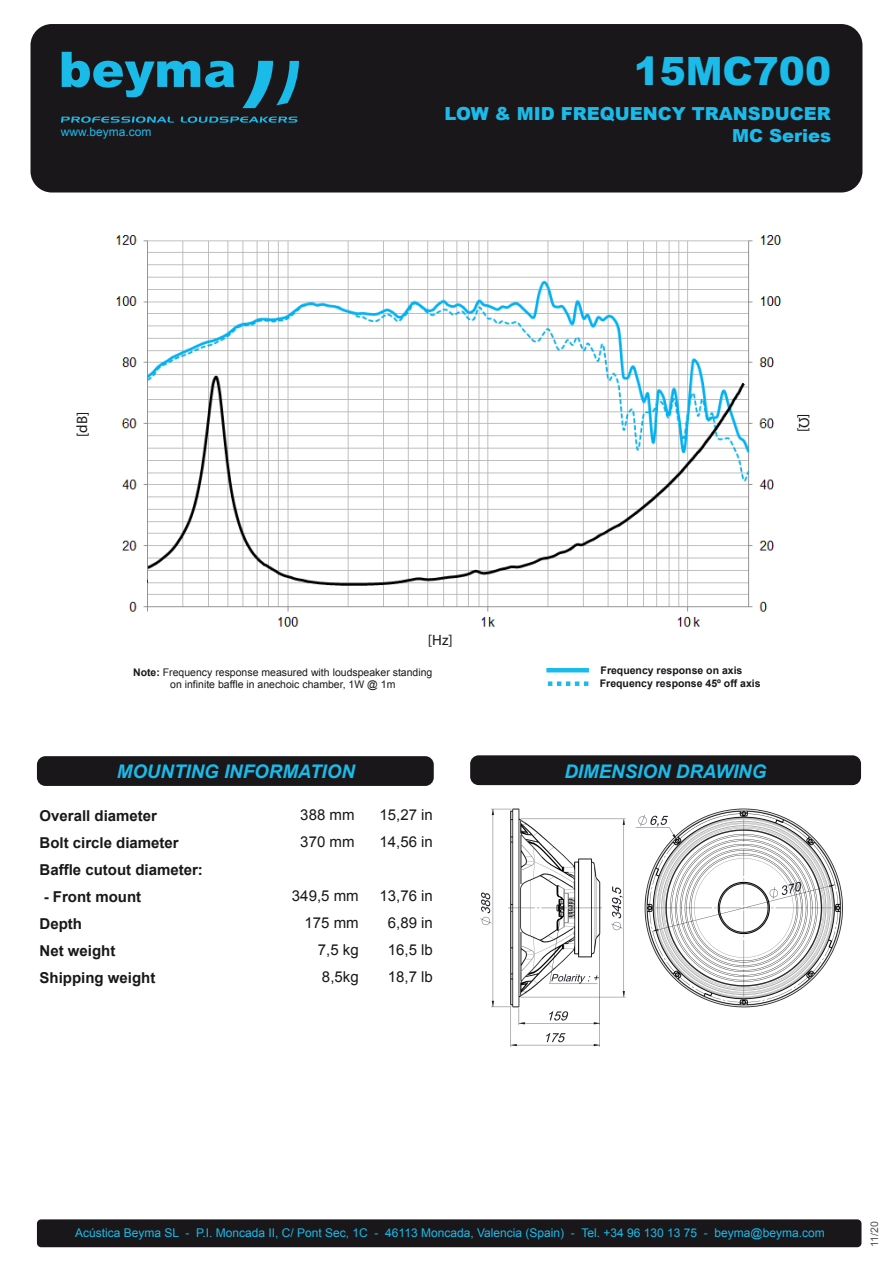
<style>
.page{position:relative;width:893px;height:1263px;background:#fff}
.page>*{position:absolute;margin:0;border:0;box-sizing:border-box;transform-origin:0 0}
.t1{font:900 39px "Arial";color:#1bbbe9}
.t2{font:italic 700 18.75px "Arial";color:#1bbbe9}
.t3{font:900 18px/21.6px "Arial";color:#1bbbe9;text-align:right}
.t4{font:700 15px/27px "Arial";color:#1a171b}
.t5{font:15px "Arial";color:#1a171b}
.t6{font:15px "Myriad Pro";color:#1a171b}
.t7{font:12px "Arial";color:#1bbbe9}
.t8{font:10.5px/12.6px "Arial";color:#1a171b;text-align:center}
.t9{font:700 10.5px/12.6px "Arial";color:#1a171b}
.s1{font-weight:700}
</style>
<div class="page">
<div style="left:31px;top:24px;width:831px;height:168px;background:#1a171b;border-radius:21px"></div>
<svg style="left:61px;top:52px;width:238px;height:71px"></svg>
<div style="left:470px;top:755px;width:391px;height:30px;background:#1a171b;border-radius:9px"></div>
<div style="left:37px;top:1219px;width:824px;height:28px;background:#1a171b;border-radius:4px"></div>
<img style="left:480px;top:808px;width:363px;height:239px">
<img style="left:116px;top:235px;width:665px;height:392px">
<div style="left:37px;top:756px;width:397px;height:30px;background:#1a171b;border-radius:9px"></div>
<hr style="left:546px;top:668px;width:43px;height:4px;background:#1bbbe9">
<svg style="left:548px;top:681px;width:41px;height:5px"></svg>
<p class="t7" style="left:61px;top:124px;width:92px">www.beyma.com</p>
<h1 class="t1" style="left:634px;top:43px;width:199px">15MC700</h1>
<h3 class="t3" style="left:445px;top:102px;width:388px">LOW &amp; MID FREQUENCY TRANSDUCER<br>MC Series</h3>
<p class="t6" style="left:73px;top:437px;width:27px;rotate:-90deg">[dB]</p>
<p class="t6" style="left:428px;top:631px;width:26px">[Hz]</p>
<p class="t8" style="left:133px;top:666px;width:301px"><span class="s1">Note:</span> Frequency response measured with loudspeaker standing on infinite baffle in anechoic chamber, 1W @ 1m</p>
<p class="t9" style="left:600px;top:664px;width:162px">Frequency response on axis<br>Frequency response 45º off axis</p>
<h2 class="t2" style="left:117px;top:759px;width:240px">MOUNTING INFORMATION</h2>
<h2 class="t2" style="left:564px;top:759px;width:204px">DIMENSION DRAWING</h2>
<p class="t4" style="left:40px;top:803px;width:165px">Overall diameter<br>Bolt circle diameter<br>Baffle cutout diameter:</p>
<p class="t4" style="left:40px;top:884px;width:117px">- Front mount<br>Depth<br>Net weight<br>Shipping weight</p>
<p class="t5" style="left:300px;top:804px;width:56px">388 mm</p>
<p class="t5" style="left:380px;top:804px;width:55px">15,27 in</p>
<p class="t5" style="left:300px;top:831px;width:56px">370 mm</p>
<p class="t5" style="left:380px;top:831px;width:55px">14,56 in</p>
<p class="t5" style="left:292px;top:885px;width:68px">349,5 mm</p>
<p class="t5" style="left:380px;top:885px;width:55px">13,76 in</p>
<p class="t5" style="left:304px;top:912px;width:56px">175 mm</p>
<p class="t5" style="left:388px;top:912px;width:47px">6,89 in</p>
<p class="t5" style="left:318px;top:939px;width:42px">7,5 kg</p>
<p class="t5" style="left:388px;top:939px;width:47px">16,5 lb</p>
<p class="t5" style="left:322px;top:966px;width:38px">8,5kg</p>
<p class="t5" style="left:388px;top:966px;width:47px">18,7 lb</p>
<p class="t7" style="left:75px;top:1225px;width:751px">Acústica Beyma SL - P.I. Moncada II, C/ Pont Sec, 1C - 46113 Moncada, Valencia (Spain) - Tel. +34 96 130 13 75 - beyma@beyma.com</p>
<p class="t8" style="left:868px;top:1247px;width:27px;rotate:-90deg">11/20</p>
</div>
